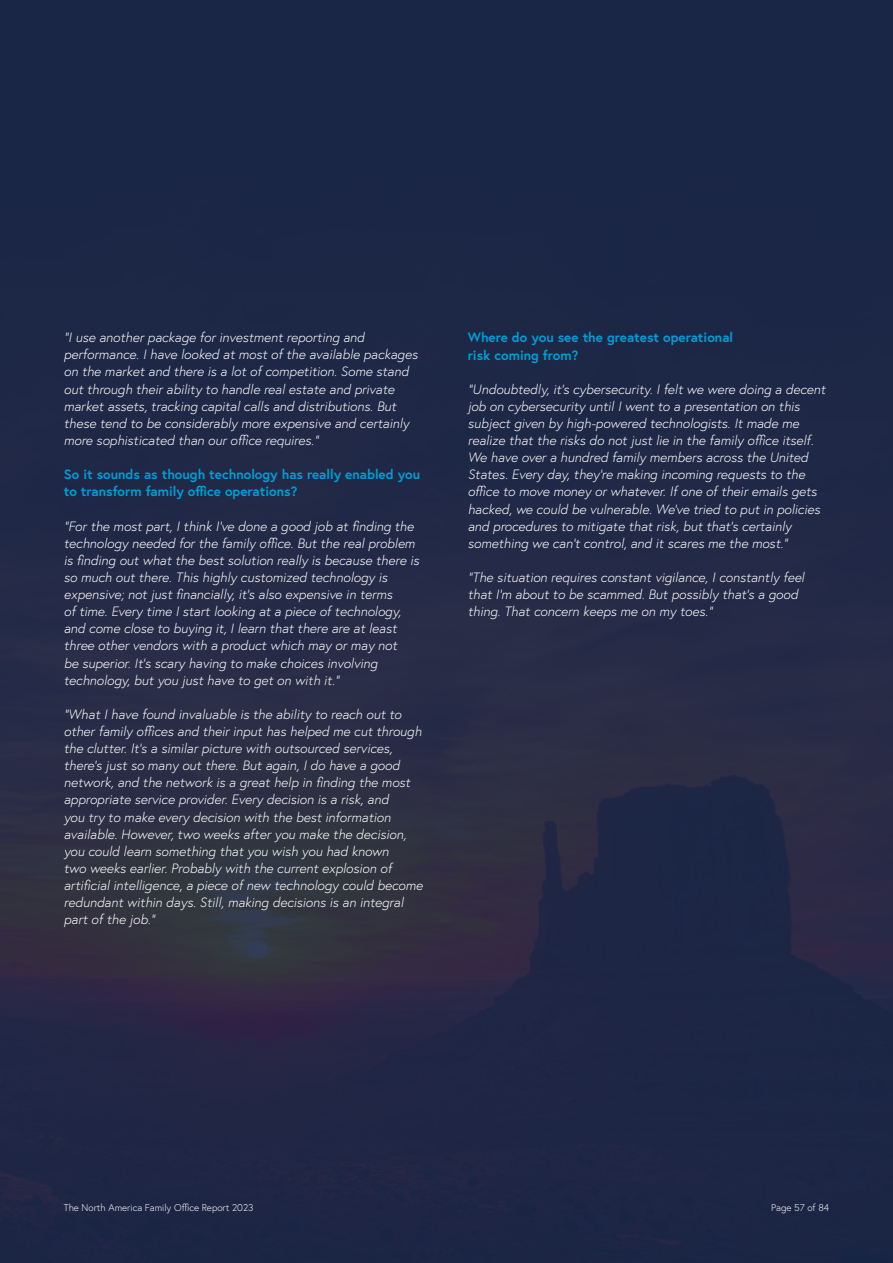
<style>
.page{position:relative;width:893px;height:1263px;background:#fff}
.page>*{position:absolute;margin:0;border:0;box-sizing:border-box;transform-origin:0 0}
.t1{font:italic 300 13.5px/17.1px "Europa";color:#fff}
.t2{font:700 13.5px/17.2px "Europa";color:#009ed7}
.t3{font:300 9.75px "Europa";color:#fff}
</style>
<div class="page">
<img style="left:0;top:0;width:893px;height:1263px">
<p class="t1" style="left:64px;top:329px;width:355px">“I use another package for investment reporting and performance. I have looked at most of the available packages on the market and there is a lot of competition. Some stand out through their ability to handle real estate and private market assets, tracking capital calls and distributions. But these tend to be considerably more expensive and certainly more sophisticated than our office requires.”</p>
<p class="t2" style="left:64px;top:465px;width:358px">So it sounds as though technology has really enabled you to transform family office operations?</p>
<p class="t1" style="left:64px;top:517px;width:357px">“For the most part, I think I’ve done a good job at finding the technology needed for the family office. But the real problem is finding out what the best solution really is because there is so much out there. This highly customized technology is expensive; not just financially, it’s also expensive in terms<br>of time. Every time I start looking at a piece of technology, and come close to buying it, I learn that there are at least three other vendors with a product which may or may not<br>be superior. It’s scary having to make choices involving technology, but you just have to get on with it.”</p>
<p class="t1" style="left:64px;top:705px;width:361px">“What I have found invaluable is the ability to reach out to other family offices and their input has helped me cut through the clutter. It’s a similar picture with outsourced services, there’s just so many out there. But again, I do have a good network, and the network is a great help in finding the most appropriate service provider. Every decision is a risk, and<br>you try to make every decision with the best information available. However, two weeks after you make the decision, you could learn something that you wish you had known<br>two weeks earlier. Probably with the current explosion of artificial intelligence, a piece of new technology could become redundant within days. Still, making decisions is an integral part of the job.”</p>
<p class="t2" style="left:468px;top:329px;width:267px">Where do you see the greatest operational risk coming from?</p>
<p class="t1" style="left:468px;top:380px;width:359px">“Undoubtedly, it’s cybersecurity. I felt we were doing a decent job on cybersecurity until I went to a presentation on this subject given by high-powered technologists. It made me realize that the risks do not just lie in the family office itself.<br>We have over a hundred family members across the United States. Every day, they’re making incoming requests to the office to move money or whatever. If one of their emails gets hacked, we could be vulnerable. We’ve tried to put in policies and procedures to mitigate that risk, but that’s certainly something we can’t control, and it scares me the most.”</p>
<p class="t1" style="left:468px;top:568px;width:338px">“The situation requires constant vigilance, I constantly feel that I’m about to be scammed. But possibly that’s a good thing. That concern keeps me on my toes.”</p>
<p class="t3" style="left:64px;top:1201px;width:191px">The North America Family Office Report 2023</p>
<p class="t3" style="left:771px;top:1201px;width:60px">Page 57 of 84</p>
</div>
